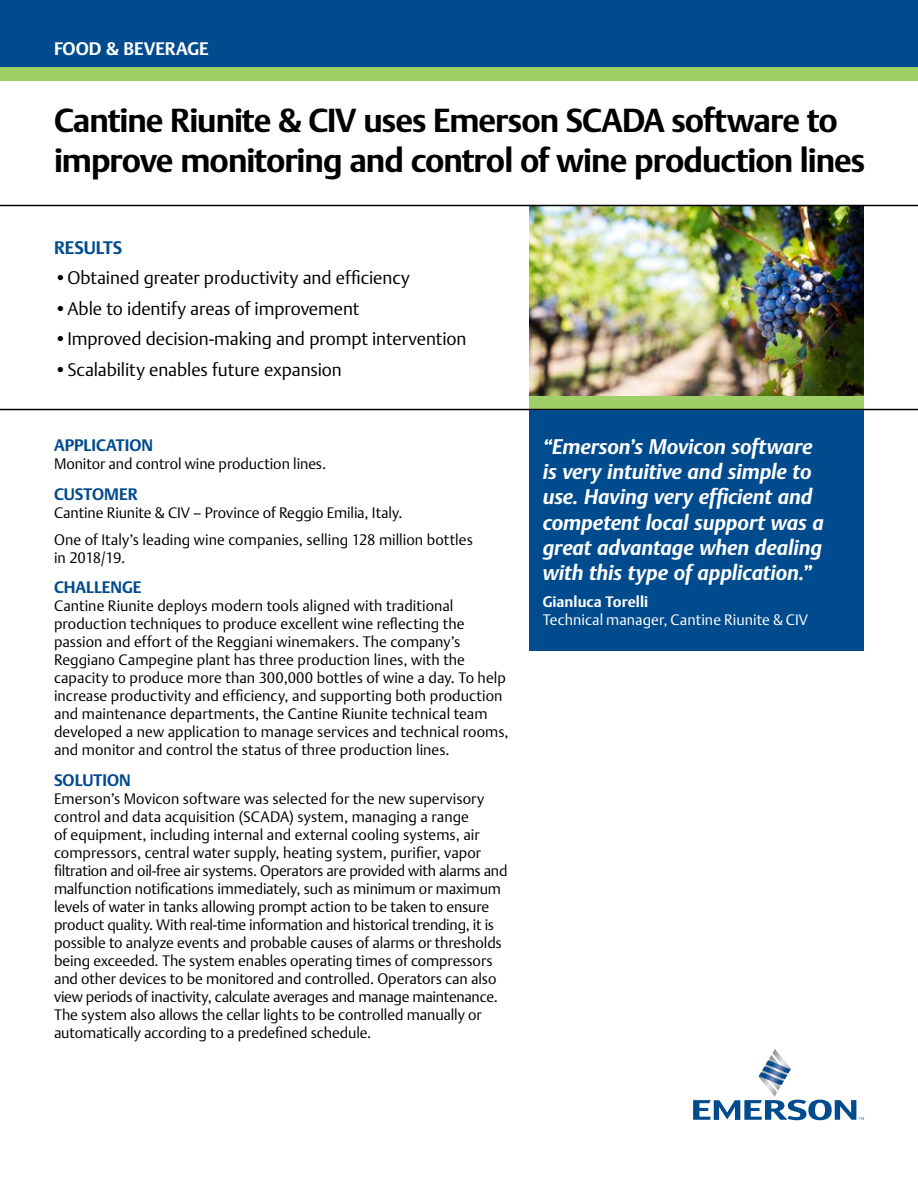
<style>
.page{position:relative;width:918px;height:1188px;background:#fff}
.page>*{position:absolute;margin:0;border:0;box-sizing:border-box;transform-origin:0 0}
.t1{font:700 33px/39.6px "DTL Argo ET";letter-spacing:-.03em;color:#000}
.t2{font:italic 700 21px/25.2px "DTL Argo ET";letter-spacing:-.005em;color:#fff}
.t3{font:300 18px "DTL Argo ET";letter-spacing:-.005em;color:#000}
.t4{font:700 18px "DTL Argo ET";color:#fff}
.t5{font:700 18px "DTL Argo ET";letter-spacing:.005em;color:#004b8d}
.t6{font:700 16.5px "DTL Argo ET";color:#004b8d}
.t7{font:300 15px/18px "DTL Argo ET";color:#000}
.t8{font:15px "DTL Argo T Light";color:#fff}
.t9{font:700 15px "DTL Argo ET";letter-spacing:.005em;color:#fff}
.s1{font-family:"DTL Argo T Light";font-weight:400}
</style>
<div class="page">
<img style="left:529px;top:206px;width:335px;height:190px">
<div style="left:529px;top:396px;width:335px;height:14px;background:#a0cf67"></div>
<div style="left:0;top:0;width:918px;height:68px;background:#004b8d"></div>
<div style="left:0;top:68px;width:918px;height:13px;background:#a0cf67"></div>
<hr style="left:0;top:205px;width:918px;height:1px;background:#000">
<svg style="left:693px;top:1049px;width:171px;height:71px"></svg>
<hr style="left:0;top:409px;width:918px;height:1px;background:#000">
<div style="left:529px;top:410px;width:335px;height:241px;background:#004b8d"></div>
<p class="t4" style="left:54px;top:38px;width:156px">FOOD &amp; BEVERAGE</p>
<h1 class="t1" style="left:54px;top:101px;width:813px">Cantine Riunite &amp; CIV uses Emerson SCADA software to improve monitoring and control of wine production lines</h1>
<p class="t5" style="left:54px;top:236px;width:70px">RESULTS</p>
<p class="t3" style="left:54px;top:267px;width:357px"><span class="s1">•</span>Obtained greater productivity and efficiency</p>
<p class="t3" style="left:54px;top:298px;width:307px">•Able to identify areas of improvement</p>
<p class="t3" style="left:54px;top:328px;width:414px">•Improved decision-making and prompt intervention</p>
<p class="t3" style="left:54px;top:359px;width:289px">•Scalability enables future expansion</p>
<p class="t6" style="left:54px;top:436px;width:101px">APPLICATION</p>
<p class="t7" style="left:54px;top:455px;width:274px">Monitor and control wine production lines.</p>
<p class="t6" style="left:54px;top:484px;width:85px">CUSTOMER</p>
<p class="t7" style="left:54px;top:499px;width:420px;line-height:27px">Cantine Riunite &amp; CIV – Province of Reggio Emilia, Italy.<br>One of Italy’s leading wine companies, selling 128 million bottles</p>
<p class="t7" style="left:54px;top:549px;width:73px">in 2018/19.</p>
<p class="t6" style="left:54px;top:578px;width:89px">CHALLENGE</p>
<p class="t7" style="left:54px;top:597px;width:456px">Cantine Riunite deploys modern tools aligned with traditional production techniques to produce excellent wine reflecting the passion and effort of the Reggiani winemakers. The company’s Reggiano Campegine plant has three production lines, with the capacity to produce more than 300,000 bottles of wine a day. To help increase productivity and efficiency, and supporting both production and maintenance departments, the Cantine Riunite technical team developed a new application to manage services and technical rooms, and monitor and control the status of three production lines.</p>
<p class="t6" style="left:54px;top:770px;width:78px">SOLUTION</p>
<p class="t7" style="left:54px;top:790px;width:455px">Emerson’s Movicon software was selected for the new supervisory control and data acquisition (SCADA) system, managing a range<br>of equipment, including internal and external cooling systems, air compressors, central water supply, heating system, purifier, vapor filtration and oil-free air systems. Operators are provided with alarms and malfunction notifications immediately, such as minimum or maximum levels of water in tanks allowing prompt action to be taken to ensure product quality. With real-time information and historical trending, it is possible to analyze events and probable causes of alarms or thresholds being exceeded. The system enables operating times of compressors and other devices to be monitored and controlled. Operators can also view periods of inactivity, calculate averages and manage maintenance.<br>The system also allows the cellar lights to be controlled manually or automatically according to a predefined schedule.</p>
<h2 class="t2" style="left:543px;top:434px;width:283px">“Emerson’s Movicon software is very intuitive and simple to use. Having very efficient and competent local support was a great advantage when dealing with this type of application.”</h2>
<p class="t9" style="left:543px;top:593px;width:107px">Gianluca Torelli</p>
<p class="t8" style="left:543px;top:611px;width:267px">Technical manager, Cantine Riunite &amp; CIV</p>
</div>
